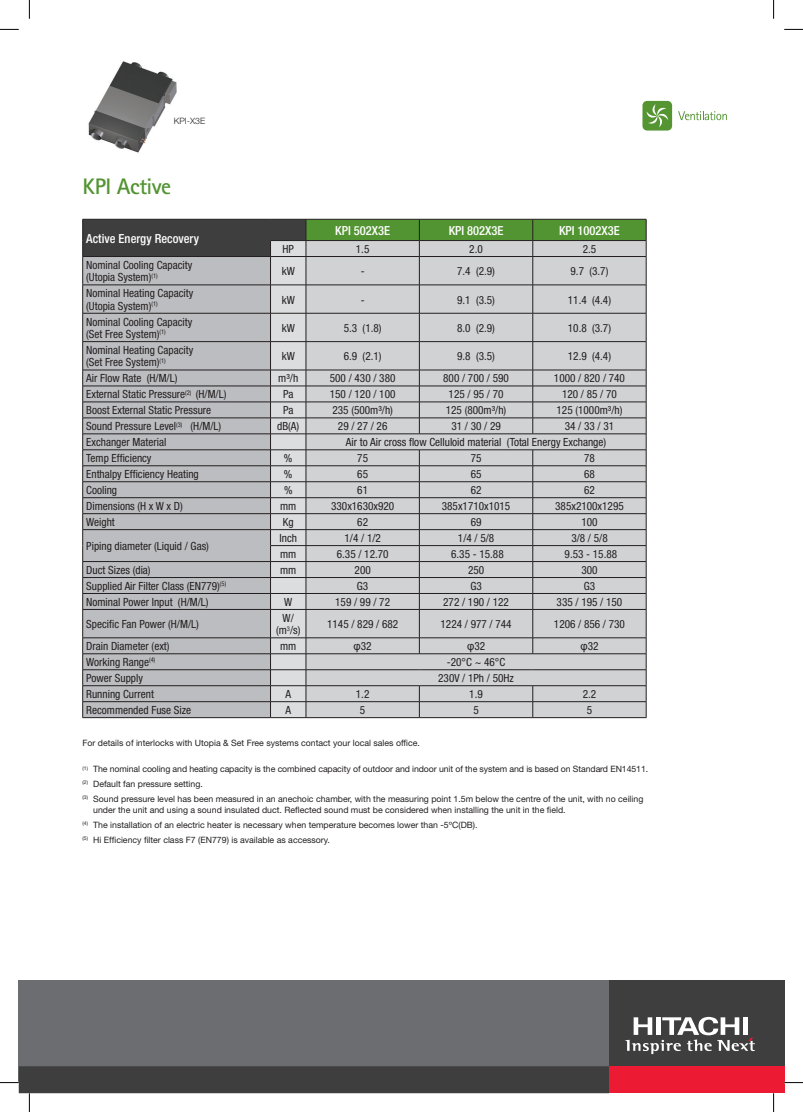
<style>
.page{position:relative;width:803px;height:1112px;background:#fff}
.page>*{position:absolute;margin:0;border:0;box-sizing:border-box;transform-origin:0 0}
.t1{font:700 22.5px "Rotis Sans Serif";letter-spacing:-.025em;color:#539432}
.t2{font:500 condensed 12.5px "Helvetica Neue";color:#fff}
.t3{font:condensed 11.25px/12.5px "Helvetica Neue";color:#231f20}
.t4{font:8.75px/14.8px "Helvetica Neue";color:#231f20}
.t5{font:300 8.75px "Helvetica Neue";color:#231f20}
.s1{font-family:"Arial";font-stretch:normal}
</style>
<div class="page">
<div style="left:19px;top:979px;width:590px;height:103px;background:#6c6d70"></div>
<div style="left:609px;top:979px;width:175px;height:103px;background:#3e3e3f"></div>
<svg style="left:625px;top:1016px;width:130px;height:37px"></svg>
<div style="left:609px;top:1065px;width:175px;height:27px;background:#ed1a33"></div>
<div style="left:642px;top:101px;width:30px;height:29px;background:#549532;border-radius:5px"></div>
<svg style="left:646px;top:104px;width:22px;height:23px"></svg>
<svg style="left:678px;top:111px;width:49px;height:9px"></svg>
<img style="left:88px;top:61px;width:89px;height:92px">
<svg style="left:82px;top:219px;width:565px;height:498px;background:#b9bbbb"></svg>
<hr style="left:83px;top:717px;width:187px;height:1px;background:#231f20">
<hr style="left:270px;top:717px;width:36px;height:1px;background:#231f20">
<hr style="left:306px;top:717px;width:113px;height:1px;background:#231f20">
<hr style="left:419px;top:717px;width:114px;height:1px;background:#231f20">
<hr style="left:533px;top:717px;width:113px;height:1px;background:#231f20">
<svg style="left:0;top:29px;width:19px;height:1px"></svg>
<svg style="left:784px;top:29px;width:19px;height:1px"></svg>
<svg style="left:784px;top:1081px;width:19px;height:2px"></svg>
<svg style="left:29px;top:0;width:1px;height:19px"></svg>
<svg style="left:0;top:1065px;width:609px;height:46px"></svg>
<svg style="left:773px;top:0;width:1px;height:19px"></svg>
<svg style="left:773px;top:1092px;width:1px;height:19px"></svg>
<p class="t5" style="left:174px;top:116px;width:33px">KPI-X3E</p>
<h1 class="t1" style="left:83px;top:172px;width:90px">KPI Active</h1>
<p class="t2" style="left:86px;top:231px;width:114px">Active Energy Recovery</p>
<p class="t2" style="left:335px;top:223px;width:56px">KPI 502X3E</p>
<p class="t2" style="left:449px;top:223px;width:56px">KPI 802X3E</p>
<p class="t2" style="left:559px;top:223px;width:62px">KPI 1002X3E</p>
<p class="t3" style="left:282px;top:242px;width:13px">HP</p>
<p class="t3" style="left:356px;top:242px;width:15px">1.5</p>
<p class="t3" style="left:469px;top:242px;width:15px">2.0</p>
<p class="t3" style="left:583px;top:242px;width:15px">2.5</p>
<p class="t3" style="left:86px;top:258px;width:108px">Nominal Cooling Capacity (Utopia System)<sup>(1)</sup></p>
<p class="t3" style="left:282px;top:265px;width:15px">kW</p>
<p class="t3" style="left:361px;top:265px;width:5px">-</p>
<p class="t3" style="left:457px;top:265px;width:39px">7.4 (2.9)</p>
<p class="t3" style="left:570px;top:265px;width:39px">9.7 (3.7)</p>
<p class="t3" style="left:86px;top:287px;width:109px">Nominal Heating Capacity (Utopia System)<sup>(1)</sup></p>
<p class="t3" style="left:282px;top:293px;width:15px">kW</p>
<p class="t3" style="left:361px;top:293px;width:5px">-</p>
<p class="t3" style="left:457px;top:293px;width:39px">9.1 (3.5)</p>
<p class="t3" style="left:568px;top:293px;width:45px">11.4 (4.4)</p>
<p class="t3" style="left:86px;top:315px;width:108px">Nominal Cooling Capacity (Set Free System)<sup>(1)</sup></p>
<p class="t3" style="left:282px;top:321px;width:15px">kW</p>
<p class="t3" style="left:344px;top:321px;width:39px">5.3 (1.8)</p>
<p class="t3" style="left:457px;top:321px;width:39px">8.0 (2.9)</p>
<p class="t3" style="left:568px;top:321px;width:45px">10.8 (3.7)</p>
<p class="t3" style="left:86px;top:343px;width:109px">Nominal Heating Capacity (Set Free System)<sup>(1)</sup></p>
<p class="t3" style="left:282px;top:350px;width:15px">kW</p>
<p class="t3" style="left:344px;top:350px;width:39px">6.9 (2.1)</p>
<p class="t3" style="left:457px;top:350px;width:39px">9.8 (3.5)</p>
<p class="t3" style="left:568px;top:350px;width:45px">12.9 (4.4)</p>
<p class="t3" style="left:86px;top:372px;width:93px">Air Flow Rate (H/M/L)</p>
<p class="t3" style="left:278px;top:372px;width:21px">m³/h</p>
<p class="t3" style="left:330px;top:372px;width:67px">500 / 430 / 380</p>
<p class="t3" style="left:443px;top:372px;width:67px">800 / 700 / 590</p>
<p class="t3" style="left:554px;top:372px;width:73px">1000 / 820 / 740</p>
<p class="t3" style="left:86px;top:388px;width:142px">External Static Pressure<sup>(2)</sup> (H/M/L)</p>
<p class="t3" style="left:283px;top:388px;width:12px">Pa</p>
<p class="t3" style="left:330px;top:388px;width:67px">150 / 120 / 100</p>
<p class="t3" style="left:449px;top:388px;width:56px">125 / 95 / 70</p>
<p class="t3" style="left:562px;top:388px;width:56px">120 / 85 / 70</p>
<p class="t3" style="left:86px;top:404px;width:127px">Boost External Static Pressure</p>
<p class="t3" style="left:283px;top:404px;width:12px">Pa</p>
<p class="t3" style="left:332px;top:404px;width:62px">235 (500m³/h)</p>
<p class="t3" style="left:446px;top:404px;width:62px">125 (800m³/h)</p>
<p class="t3" style="left:556px;top:404px;width:67px">125 (1000m³/h)</p>
<p class="t3" style="left:86px;top:420px;width:136px">Sound Pressure Level<sup>(3)</sup> (H/M/L)</p>
<p class="t3" style="left:277px;top:420px;width:24px">dB(A)</p>
<p class="t3" style="left:338px;top:420px;width:51px">29 / 27 / 26</p>
<p class="t3" style="left:451px;top:420px;width:51px">31 / 30 / 29</p>
<p class="t3" style="left:565px;top:420px;width:51px">34 / 33 / 31</p>
<p class="t3" style="left:86px;top:436px;width:82px">Exchanger Material</p>
<p class="t3" style="left:346px;top:436px;width:262px">Air to Air cross flow Celluloid material (Total Energy Exchange)</p>
<p class="t3" style="left:86px;top:452px;width:67px">Temp Efficiency</p>
<p class="t3" style="left:284px;top:452px;width:10px">%</p>
<p class="t3" style="left:357px;top:452px;width:12px">75</p>
<p class="t3" style="left:471px;top:452px;width:12px">75</p>
<p class="t3" style="left:584px;top:452px;width:12px">78</p>
<p class="t3" style="left:86px;top:468px;width:114px">Enthalpy Efficiency Heating</p>
<p class="t3" style="left:284px;top:468px;width:10px">%</p>
<p class="t3" style="left:357px;top:468px;width:12px">65</p>
<p class="t3" style="left:471px;top:468px;width:12px">65</p>
<p class="t3" style="left:584px;top:468px;width:12px">68</p>
<p class="t3" style="left:86px;top:483px;width:32px">Cooling</p>
<p class="t3" style="left:284px;top:483px;width:10px">%</p>
<p class="t3" style="left:357px;top:483px;width:12px">61</p>
<p class="t3" style="left:471px;top:483px;width:12px">62</p>
<p class="t3" style="left:584px;top:483px;width:12px">62</p>
<p class="t3" style="left:86px;top:499px;width:98px">Dimensions (H x W x D)</p>
<p class="t3" style="left:280px;top:499px;width:18px">mm</p>
<p class="t3" style="left:331px;top:499px;width:65px">330x1630x920</p>
<p class="t3" style="left:442px;top:499px;width:70px">385x1710x1015</p>
<p class="t3" style="left:555px;top:499px;width:70px">385x2100x1295</p>
<p class="t3" style="left:86px;top:515px;width:30px">Weight</p>
<p class="t3" style="left:283px;top:515px;width:12px">Kg</p>
<p class="t3" style="left:357px;top:515px;width:12px">62</p>
<p class="t3" style="left:471px;top:515px;width:12px">69</p>
<p class="t3" style="left:581px;top:515px;width:18px">100</p>
<p class="t3" style="left:86px;top:539px;width:124px">Piping diameter (Liquid / Gas)</p>
<p class="t3" style="left:280px;top:531px;width:19px">Inch</p>
<p class="t3" style="left:344px;top:531px;width:38px">1/4 / 1/2</p>
<p class="t3" style="left:458px;top:531px;width:38px">1/4 / 5/8</p>
<p class="t3" style="left:571px;top:531px;width:38px">3/8 / 5/8</p>
<p class="t3" style="left:280px;top:547px;width:18px">mm</p>
<p class="t3" style="left:337px;top:547px;width:53px">6.35 / 12.70</p>
<p class="t3" style="left:451px;top:547px;width:54px">6.35 - 15.88</p>
<p class="t3" style="left:565px;top:547px;width:54px">9.53 - 15.88</p>
<p class="t3" style="left:86px;top:563px;width:66px">Duct Sizes (dia)</p>
<p class="t3" style="left:280px;top:563px;width:18px">mm</p>
<p class="t3" style="left:355px;top:563px;width:18px">200</p>
<p class="t3" style="left:468px;top:563px;width:18px">250</p>
<p class="t3" style="left:581px;top:563px;width:18px">300</p>
<p class="t3" style="left:86px;top:579px;width:141px">Supplied Air Filter Class (EN779)<sup>(5)</sup></p>
<p class="t3" style="left:357px;top:579px;width:13px">G3</p>
<p class="t3" style="left:470px;top:579px;width:13px">G3</p>
<p class="t3" style="left:584px;top:579px;width:13px">G3</p>
<p class="t3" style="left:86px;top:595px;width:124px">Nominal Power Input (H/M/L)</p>
<p class="t3" style="left:284px;top:595px;width:10px">W</p>
<p class="t3" style="left:335px;top:595px;width:56px">159 / 99 / 72</p>
<p class="t3" style="left:443px;top:595px;width:67px">272 / 190 / 122</p>
<p class="t3" style="left:557px;top:595px;width:67px">335 / 195 / 150</p>
<p class="t3" style="left:86px;top:617px;width:114px">Specific Fan Power (H/M/L)</p>
<p class="t3" style="left:276px;top:611px;width:26px;text-align:center">W/ (m<sup>3</sup>/s)</p>
<p class="t3" style="left:327px;top:617px;width:73px">1145 / 829 / 682</p>
<p class="t3" style="left:440px;top:617px;width:73px">1224 / 977 / 744</p>
<p class="t3" style="left:554px;top:617px;width:73px">1206 / 856 / 730</p>
<p class="t3" style="left:86px;top:639px;width:85px">Drain Diameter (ext)</p>
<p class="t3" style="left:280px;top:639px;width:18px">mm</p>
<p class="t3" style="left:354px;top:639px;width:20px"><span class="s1">φ</span>32</p>
<p class="t3" style="left:467px;top:639px;width:20px"><span class="s1">φ</span>32</p>
<p class="t3" style="left:580px;top:639px;width:20px"><span class="s1">φ</span>32</p>
<p class="t3" style="left:86px;top:655px;width:71px">Working Range<sup>(4)</sup></p>
<p class="t3" style="left:447px;top:655px;width:60px">-20°C ~ 46°C</p>
<p class="t3" style="left:86px;top:671px;width:58px">Power Supply</p>
<p class="t3" style="left:438px;top:671px;width:77px">230V / 1Ph / 50Hz</p>
<p class="t3" style="left:86px;top:687px;width:69px">Running Current</p>
<p class="t3" style="left:285px;top:687px;width:7px">A</p>
<p class="t3" style="left:356px;top:687px;width:15px">1.2</p>
<p class="t3" style="left:469px;top:687px;width:15px">1.9</p>
<p class="t3" style="left:583px;top:687px;width:15px">2.2</p>
<p class="t3" style="left:86px;top:703px;width:106px">Recommended Fuse Size</p>
<p class="t3" style="left:285px;top:703px;width:7px">A</p>
<p class="t3" style="left:360px;top:703px;width:7px">5</p>
<p class="t3" style="left:473px;top:703px;width:7px">5</p>
<p class="t3" style="left:587px;top:703px;width:7px">5</p>
<p class="t4" style="left:83px;top:735px;width:339px">For details of interlocks with Utopia &amp; Set Free systems contact your local sales office.</p>
<p class="t4" style="left:83px;top:761px;width:567px"><sup>(1)</sup> The nominal cooling and heating capacity is the combined capacity of outdoor and indoor unit of the system and is based on Standard EN14511. <sup>(2)</sup> Default fan pressure setting.<br><sup>(3)</sup> Sound pressure level has been measured in an anechoic chamber, with the measuring point 1.5m below the centre of the unit, with no ceiling</p>
<p class="t4" style="left:83px;top:802px;width:485px;text-indent:11px">under the unit and using a sound insulated duct. Reflected sound must be considered when installing the unit in the field. <sup>(4)</sup> The installation of an electric heater is necessary when temperature becomes lower than -5ºC(DB).<br><sup>(5)</sup> Hi Efficiency filter class F7 (EN779) is available as accessory.</p>
</div>
